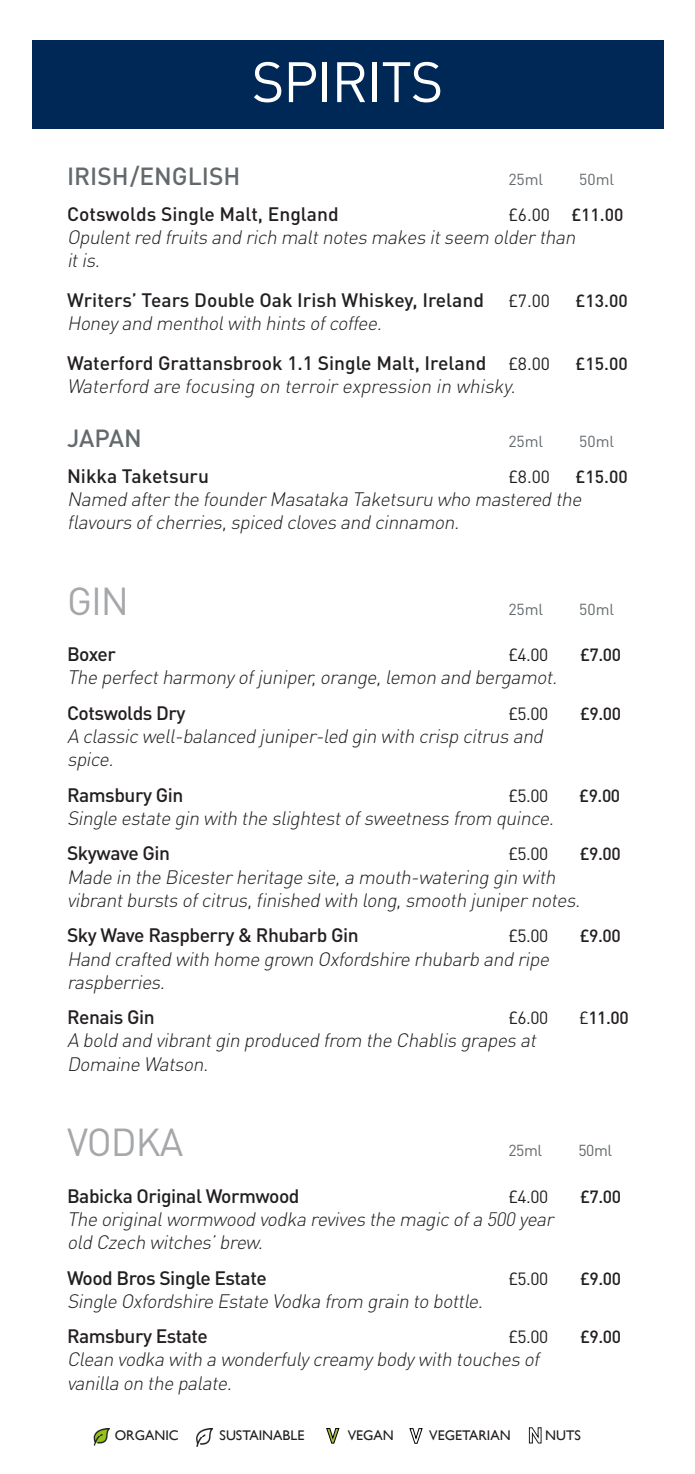
<style>
.page{position:relative;width:695px;height:1474px;background:#fff}
.page>*{position:absolute;margin:0;border:0;box-sizing:border-box;transform-origin:0 0}
.t1{font:56px "DINOT";letter-spacing:-.025em;color:#fff}
.t2{font:38.5px "DINOT";letter-spacing:-.025em;color:#a6a7aa}
.t3{font:500 24.5px "DINOT";color:#63696c}
.t4{font:italic 300 19.25px "DINOT";color:#231f20}
.t5{font:500 19.25px "DINOT";color:#231f20}
.t6{font:500 19.25px "DINOT";letter-spacing:-.025em;color:#231f20}
.t7{font:500 17.5px "DINOT";letter-spacing:-.025em;color:#231f20}
.t8{font:17.5px "DINOT";letter-spacing:-.025em;color:#231f20}
.t9{font:15.75px "DINOT";color:#63696c}
.t10{font:14px "Gill Sans";color:#231f20}
.s1{font-weight:400}
.s2{font-weight:400;font-size:17.5px}
</style>
<div class="page">
<svg style="left:528px;top:1427px;width:14px;height:16px"></svg>
<img style="left:196px;top:1428px;width:16px;height:17px">
<img style="left:93px;top:1428px;width:16px;height:16px">
<svg style="left:326px;top:1428px;width:13px;height:15px"></svg>
<svg style="left:409px;top:1428px;width:14px;height:15px"></svg>
<div style="left:32px;top:41px;width:631px;height:88px;background:#002856"></div>
<p class="t1" style="left:251px;top:47px;width:193px">SPIRITS</p>
<p class="t3" style="left:67px;top:160px;width:175px">IRISH/ENGLISH</p>
<p class="t9" style="left:508px;top:169px;width:36px">25ml</p>
<p class="t9" style="left:579px;top:169px;width:36px">50ml</p>
<p class="t5" style="left:67px;top:201px;width:273px">Cotswolds Single Malt, England</p>
<p class="t7" style="left:508px;top:203px;width:117px"><span class="s1">£6.00</span> £11.00</p>
<p class="t4" style="left:67px;top:225px;width:514px">Opulentred fruits and rich maltnotes makes itseem olderthan</p>
<p class="t4" style="left:67px;top:248px;width:38px">itis.</p>
<p class="t5" style="left:67px;top:287px;width:418px">Writers’ Tears Double Oak Irish Whiskey, Ireland</p>
<p class="t8" style="left:508px;top:289px;width:43px">£7.00</p>
<p class="t7" style="left:575px;top:289px;width:54px">£13.00</p>
<p class="t4" style="left:67px;top:311px;width:320px">Honeyand mentholwith hints ofcoffee.</p>
<p class="t5" style="left:67px;top:350px;width:484px">Waterford Grattansbrook 1.1 Single Malt, Ireland <span class="s2">£8.00</span></p>
<p class="t7" style="left:575px;top:352px;width:54px">£15.00</p>
<p class="t4" style="left:67px;top:374px;width:454px">Waterford are focusing on terroirexpression in whisky.</p>
<p class="t3" style="left:67px;top:422px;width:76px">JAPAN</p>
<p class="t9" style="left:508px;top:431px;width:36px">25ml</p>
<p class="t9" style="left:579px;top:431px;width:36px">50ml</p>
<p class="t5" style="left:67px;top:463px;width:143px">Nikka Taketsuru</p>
<p class="t8" style="left:508px;top:465px;width:43px">£8.00</p>
<p class="t7" style="left:575px;top:465px;width:54px">£15.00</p>
<p class="t4" style="left:67px;top:487px;width:520px">Named afterthe founderMasataka Taketsuru who mastered the</p>
<p class="t4" style="left:67px;top:510px;width:398px">flavours ofcherries,spiced cloves and cinnamon.</p>
<p class="t2" style="left:67px;top:576px;width:64px">GIN</p>
<p class="t9" style="left:508px;top:599px;width:36px">25ml</p>
<p class="t9" style="left:579px;top:599px;width:36px">50ml</p>
<p class="t6" style="left:67px;top:641px;width:50px">Boxer</p>
<p class="t8" style="left:508px;top:643px;width:41px">£4.00</p>
<p class="t7" style="left:580px;top:643px;width:42px">£7.00</p>
<p class="t4" style="left:67px;top:665px;width:495px">The perfectharmonyofjuniper,orange,lemon and bergamot.</p>
<p class="t6" style="left:67px;top:700px;width:120px">Cotswolds Dry</p>
<p class="t8" style="left:508px;top:702px;width:41px">£5.00</p>
<p class="t7" style="left:580px;top:702px;width:42px">£9.00</p>
<p class="t4" style="left:67px;top:724px;width:481px">A classic well-balanced juniper-led gin with crisp citrus and</p>
<p class="t4" style="left:67px;top:747px;width:52px">spice.</p>
<p class="t6" style="left:67px;top:782px;width:118px">Ramsbury Gin</p>
<p class="t8" style="left:508px;top:784px;width:41px">£5.00</p>
<p class="t7" style="left:579px;top:784px;width:42px">£9.00</p>
<p class="t4" style="left:67px;top:806px;width:492px">Single estate gin with the slightestofsweetness from quince.</p>
<p class="t6" style="left:67px;top:841px;width:104px">Skywave Gin</p>
<p class="t8" style="left:508px;top:843px;width:41px">£5.00</p>
<p class="t7" style="left:579px;top:843px;width:42px">£9.00</p>
<p class="t4" style="left:67px;top:864px;width:494px">Made in the Bicesterheritage site,a mouth-watering gin with</p>
<p class="t4" style="left:67px;top:887px;width:518px">vibrantbursts ofcitrus,finished with long,smooth junipernotes.</p>
<p class="t6" style="left:67px;top:923px;width:293px">Sky Wave Raspberry &amp; Rhubarb Gin</p>
<p class="t8" style="left:508px;top:925px;width:41px">£5.00</p>
<p class="t7" style="left:579px;top:924px;width:42px">£9.00</p>
<p class="t4" style="left:67px;top:946px;width:487px">Hand crafted with home grown Oxfordshire rhubarb and ripe</p>
<p class="t4" style="left:67px;top:969px;width:104px">raspberries.</p>
<p class="t6" style="left:67px;top:1005px;width:89px">Renais Gin</p>
<p class="t8" style="left:508px;top:1007px;width:41px">£6.00</p>
<p class="t7" style="left:579px;top:1006px;width:51px"><span class="s1">£</span>11.00</p>
<p class="t4" style="left:67px;top:1028px;width:474px">A bold and vibrantgin produced from the Chablis grapes at</p>
<p class="t4" style="left:67px;top:1051px;width:147px">Domaine Watson.</p>
<p class="t2" style="left:67px;top:1118px;width:118px">VODKA</p>
<p class="t9" style="left:508px;top:1140px;width:35px">25ml</p>
<p class="t9" style="left:578px;top:1140px;width:35px">50ml</p>
<p class="t6" style="left:67px;top:1183px;width:234px">Babicka Original Wormwood</p>
<p class="t8" style="left:508px;top:1185px;width:41px">£4.00</p>
<p class="t7" style="left:580px;top:1184px;width:42px">£7.00</p>
<p class="t4" style="left:67px;top:1206px;width:492px">The originalwormwood vodka revives the magic ofa 500 year</p>
<p class="t4" style="left:67px;top:1229px;width:201px">old Czech witches’brew.</p>
<p class="t6" style="left:67px;top:1265px;width:201px">Wood Bros Single Estate</p>
<p class="t8" style="left:508px;top:1267px;width:41px">£5.00</p>
<p class="t7" style="left:580px;top:1266px;width:42px">£9.00</p>
<p class="t4" style="left:67px;top:1288px;width:421px">Single Oxfordshire Estate Vodka from grain to bottle.</p>
<p class="t6" style="left:67px;top:1323px;width:142px">Ramsbury Estate</p>
<p class="t8" style="left:508px;top:1325px;width:41px">£5.00</p>
<p class="t7" style="left:580px;top:1325px;width:42px">£9.00</p>
<p class="t4" style="left:67px;top:1347px;width:478px">Clean vodka with a wonderfulycreamybodywith touches of</p>
<p class="t4" style="left:67px;top:1370px;width:170px">vanilla on the palate.</p>
<p class="t10" style="left:115px;top:1427px;width:66px">ORGANIC</p>
<p class="t10" style="left:219px;top:1427px;width:86px">SUSTAINABLE</p>
<p class="t10" style="left:347px;top:1427px;width:48px">VEGAN</p>
<p class="t10" style="left:429px;top:1427px;width:83px">VEGETARIAN</p>
<p class="t10" style="left:545px;top:1427px;width:37px">NUTS</p>
</div>
